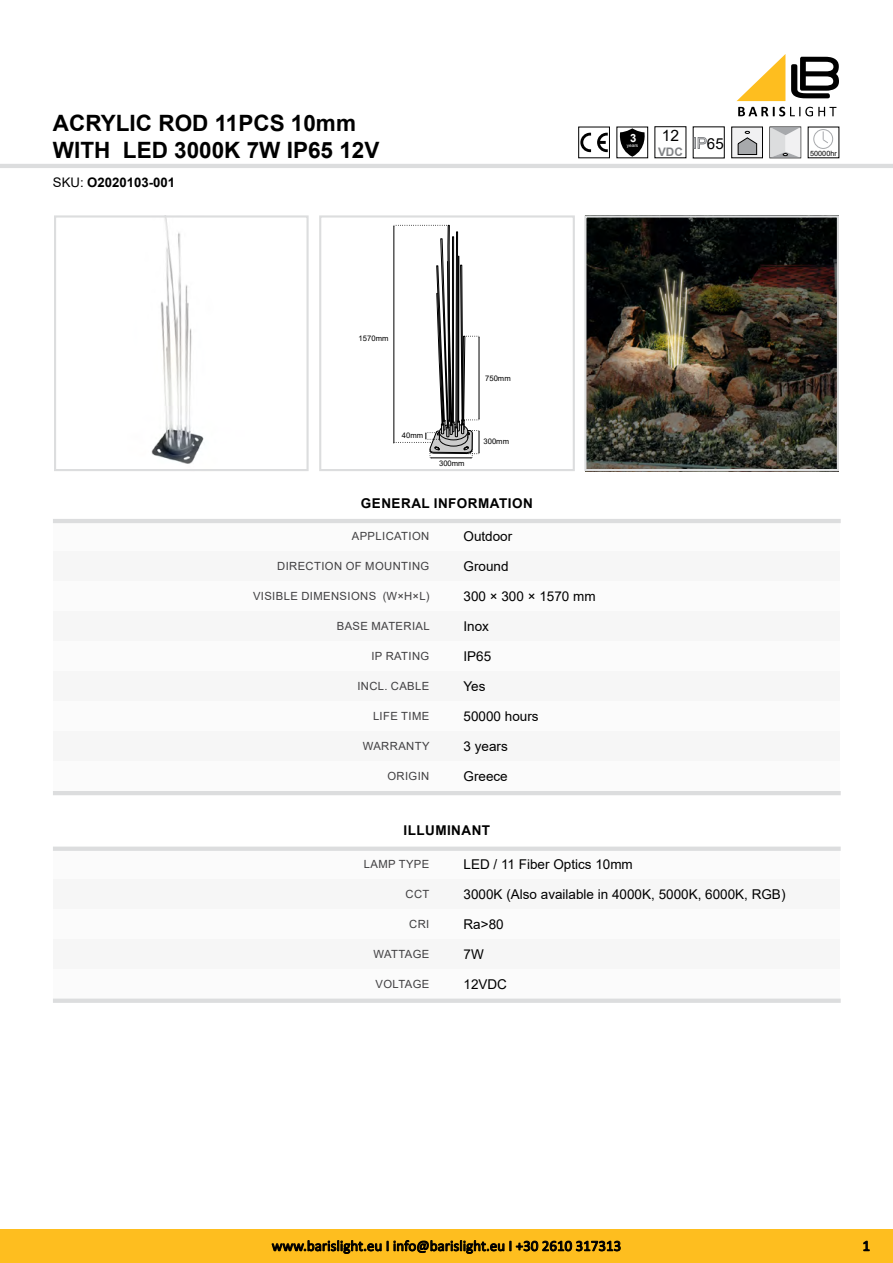
<style>
.page{position:relative;width:893px;height:1263px;background:#fff}
.page>*{position:absolute;margin:0;border:0;box-sizing:border-box;transform-origin:0 0}
.t1{font:700 22.5px/27px "Arial";color:#000}
.t2{font:15.6px "Arial";color:#000}
.t3{font:15.15px "Arial";color:#000}
.t4{font:15px "Calibri";color:#000}
.t5{font:13.5px "Arial";color:#000}
.t6{font:700 13.5px "Arial";letter-spacing:.035em;color:#000}
.t7{font:700 13.2px "Arial";color:#000}
.t8{font:700 11.7px "Arial";color:#808285}
.t9{font:11.25px "Arial";letter-spacing:.035em;color:#414042}
.t10{font:700 11.25px "Arial";color:#fff}
.t11{font:7.65px "Arial";color:#000}
.t12{font:7.2px "Arial";color:#000}
.t13{font:4.65px "Arial";color:#fff}
.s1{font-weight:400}
</style>
<div class="page">
<svg style="left:738px;top:107px;width:98px;height:9px"></svg>
<svg style="left:791px;top:57px;width:48px;height:41px"></svg>
<svg style="left:737px;top:54px;width:48px;height:47px"></svg>
<div style="left:0;top:1229px;width:893px;height:34px;background:#febe1f"></div>
<svg style="left:272px;top:1240px;width:109px;height:13px"></svg>
<svg style="left:394px;top:1240px;width:110px;height:13px"></svg>
<svg style="left:510px;top:1241px;width:110px;height:10px"></svg>
<hr style="left:0;top:164px;width:893px;height:4px;background:#dcddde">
<svg style="left:863px;top:1241px;width:6px;height:10px"></svg>
<svg style="left:580px;top:133px;width:11px;height:19px"></svg>
<svg style="left:597px;top:133px;width:11px;height:19px"></svg>
<svg style="left:770px;top:127px;width:30px;height:31px"></svg>
<div style="left:732px;top:127px;width:30px;height:31px;background:#f1f1f2"></div>
<svg style="left:738px;top:131px;width:19px;height:24px"></svg>
<div style="left:617px;top:127px;width:31px;height:31px;border:1px solid #000"></div>
<svg style="left:617px;top:128px;width:30px;height:29px"></svg>
<img style="left:587px;top:218px;width:249px;height:250px">
<div style="left:584px;top:215px;width:255px;height:256px;border:2px solid #dcddde"></div>
<svg style="left:393px;top:224px;width:87px;height:235px"></svg>
<div style="left:319px;top:215px;width:256px;height:256px;border:2px solid #dcddde"></div>
<div style="left:53px;top:521px;width:393px;height:30px;background:#fbfbfb"></div>
<div style="left:53px;top:849px;width:393px;height:30px;background:#fbfbfb"></div>
<div style="left:53px;top:701px;width:393px;height:30px;background:#fbfbfb"></div>
<div style="left:53px;top:671px;width:393px;height:30px;background:#f6f6f6"></div>
<div style="left:53px;top:761px;width:393px;height:30px;background:#fbfbfb"></div>
<div style="left:53px;top:611px;width:393px;height:30px;background:#f6f6f6"></div>
<div style="left:53px;top:939px;width:393px;height:30px;background:#f6f6f6"></div>
<div style="left:53px;top:581px;width:393px;height:30px;background:#fbfbfb"></div>
<div style="left:53px;top:909px;width:393px;height:30px;background:#fbfbfb"></div>
<div style="left:53px;top:641px;width:393px;height:30px;background:#fbfbfb"></div>
<div style="left:53px;top:969px;width:393px;height:29px;background:#fbfbfb"></div>
<div style="left:446px;top:521px;width:394px;height:30px;background:#fbfbfb"></div>
<div style="left:446px;top:849px;width:394px;height:30px;background:#fbfbfb"></div>
<div style="left:446px;top:701px;width:394px;height:30px;background:#fbfbfb"></div>
<div style="left:446px;top:671px;width:394px;height:30px;background:#f6f6f6"></div>
<div style="left:446px;top:761px;width:394px;height:30px;background:#fbfbfb"></div>
<div style="left:446px;top:611px;width:394px;height:30px;background:#f6f6f6"></div>
<div style="left:446px;top:939px;width:394px;height:30px;background:#f6f6f6"></div>
<div style="left:446px;top:581px;width:394px;height:30px;background:#fbfbfb"></div>
<div style="left:446px;top:909px;width:394px;height:30px;background:#fbfbfb"></div>
<div style="left:446px;top:641px;width:394px;height:30px;background:#fbfbfb"></div>
<div style="left:446px;top:969px;width:394px;height:29px;background:#fbfbfb"></div>
<div style="left:53px;top:551px;width:393px;height:30px;background:#f6f6f6"></div>
<div style="left:53px;top:879px;width:393px;height:30px;background:#f6f6f6"></div>
<div style="left:53px;top:731px;width:393px;height:30px;background:#f6f6f6"></div>
<div style="left:446px;top:551px;width:394px;height:30px;background:#f6f6f6"></div>
<div style="left:446px;top:879px;width:394px;height:30px;background:#f6f6f6"></div>
<div style="left:446px;top:731px;width:394px;height:30px;background:#f6f6f6"></div>
<hr style="left:53px;top:519px;width:788px;height:4px;background:#dcddde">
<div style="left:53px;top:846px;width:788px;height:5px;background:#dcddde"></div>
<hr style="left:53px;top:791px;width:788px;height:4px;background:#dcddde">
<div style="left:53px;top:998px;width:788px;height:5px;background:#dcddde"></div>
<img style="left:151px;top:218px;width:53px;height:246px">
<div style="left:54px;top:215px;width:255px;height:256px;border:2px solid #dcddde"></div>
<div style="left:813px;top:129px;width:20px;height:20px;border:1px solid #a7a9ac;border-radius:50%"></div>
<svg style="left:823px;top:131px;width:5px;height:12px"></svg>
<svg style="left:694px;top:137px;width:13px;height:12px"></svg>
<h1 class="t1" style="left:53px;top:110px;width:328px">ACRYLIC ROD 11PCS 10MM<br>WITH LED 3000K 7W IP65 12V</h1>
<p class="t7" style="left:53px;top:173px;width:124px"><span class="s1">SKU:</span> O2020103-001</p>
<p class="t10" style="left:630px;top:130px;width:8px">3</p>
<p class="t13" style="left:627px;top:142px;width:13px">YEARS</p>
<p class="t2" style="left:662px;top:125px;width:19px">12</p>
<p class="t8" style="left:658px;top:143px;width:26px">VDC</p>
<p class="t3" style="left:707px;top:133px;width:18px">65</p>
<p class="t12" style="left:810px;top:148px;width:28px">50000HR</p>
<p class="t11" style="left:359px;top:333px;width:31px">1570MM</p>
<p class="t11" style="left:485px;top:373px;width:27px">750MM</p>
<p class="t11" style="left:402px;top:430px;width:23px">40MM</p>
<p class="t11" style="left:439px;top:458px;width:27px">300MM</p>
<p class="t11" style="left:483px;top:436px;width:27px">300MM</p>
<p class="t6" style="left:361px;top:493px;width:41px">GENERAL</p>
<p class="t6" style="left:434px;top:493px;width:66px">INFORMATIO</p>
<p class="t6" style="left:523px;top:493px;width:11px">N</p>
<p class="t9" style="left:352px;top:528px;width:79px">APPLICATION</p>
<p class="t5" style="left:464px;top:527px;width:50px">OUTDOOR</p>
<p class="t9" style="left:277px;top:558px;width:154px">DIRECTION OF MOU NTING</p>
<p class="t5" style="left:464px;top:557px;width:47px">GROUND</p>
<p class="t9" style="left:253px;top:588px;width:178px">VISIBLE DIMENSIONS (W×H×L)</p>
<p class="t5" style="left:464px;top:587px;width:134px">300 × 300 × 1570 MM</p>
<p class="t9" style="left:337px;top:618px;width:9px">BAS</p>
<p class="t9" style="left:360px;top:618px;width:71px">E MATERIAL</p>
<p class="t5" style="left:464px;top:617px;width:27px">I NOX</p>
<p class="t9" style="left:371px;top:648px;width:59px">IP RATING</p>
<p class="t5" style="left:464px;top:647px;width:29px">IP65</p>
<p class="t9" style="left:357px;top:678px;width:73px">I NCL. CABLE</p>
<p class="t5" style="left:464px;top:677px;width:24px">YES</p>
<p class="t9" style="left:373px;top:708px;width:58px">LIFE TIME</p>
<p class="t5" style="left:464px;top:707px;width:77px">50000 HOURS</p>
<p class="t9" style="left:363px;top:738px;width:68px">WARRANTY</p>
<p class="t5" style="left:464px;top:737px;width:46px">3 YEARS</p>
<p class="t9" style="left:387px;top:768px;width:43px">ORIGIN</p>
<p class="t5" style="left:464px;top:767px;width:46px">GREECE</p>
<p class="t6" style="left:403px;top:821px;width:88px">ILLUMINANT</p>
<p class="t9" style="left:364px;top:856px;width:67px">LAMP TYPE</p>
<p class="t5" style="left:464px;top:854px;width:10px">LED</p>
<p class="t5" style="left:494px;top:854px;width:141px">/ 11 FIBER OPTICS 10MM</p>
<p class="t9" style="left:406px;top:886px;width:9px">CCT</p>
<p class="t5" style="left:464px;top:884px;width:299px">3000K (ALSO AVAILABLE IN 4000K, 5000K, 6000K, RGB</p>
<p class="t5" style="left:781px;top:884px;width:6px">)</p>
<p class="t9" style="left:409px;top:916px;width:8px">CRI</p>
<p class="t5" style="left:464px;top:914px;width:42px">RA&gt;80</p>
<p class="t9" style="left:373px;top:946px;width:57px">WATTAGE</p>
<p class="t5" style="left:464px;top:944px;width:22px">7W</p>
<p class="t9" style="left:375px;top:976px;width:55px">VOLTAGE</p>
<p class="t5" style="left:464px;top:974px;width:34px">12VDC</p>
<p class="t4" style="left:272px;top:1235px;width:351px">www.barislight.eu I info@barislight.eu Ι +30 2610 317313</p>
<p class="t4" style="left:862px;top:1235px;width:9px">1</p>
</div>
